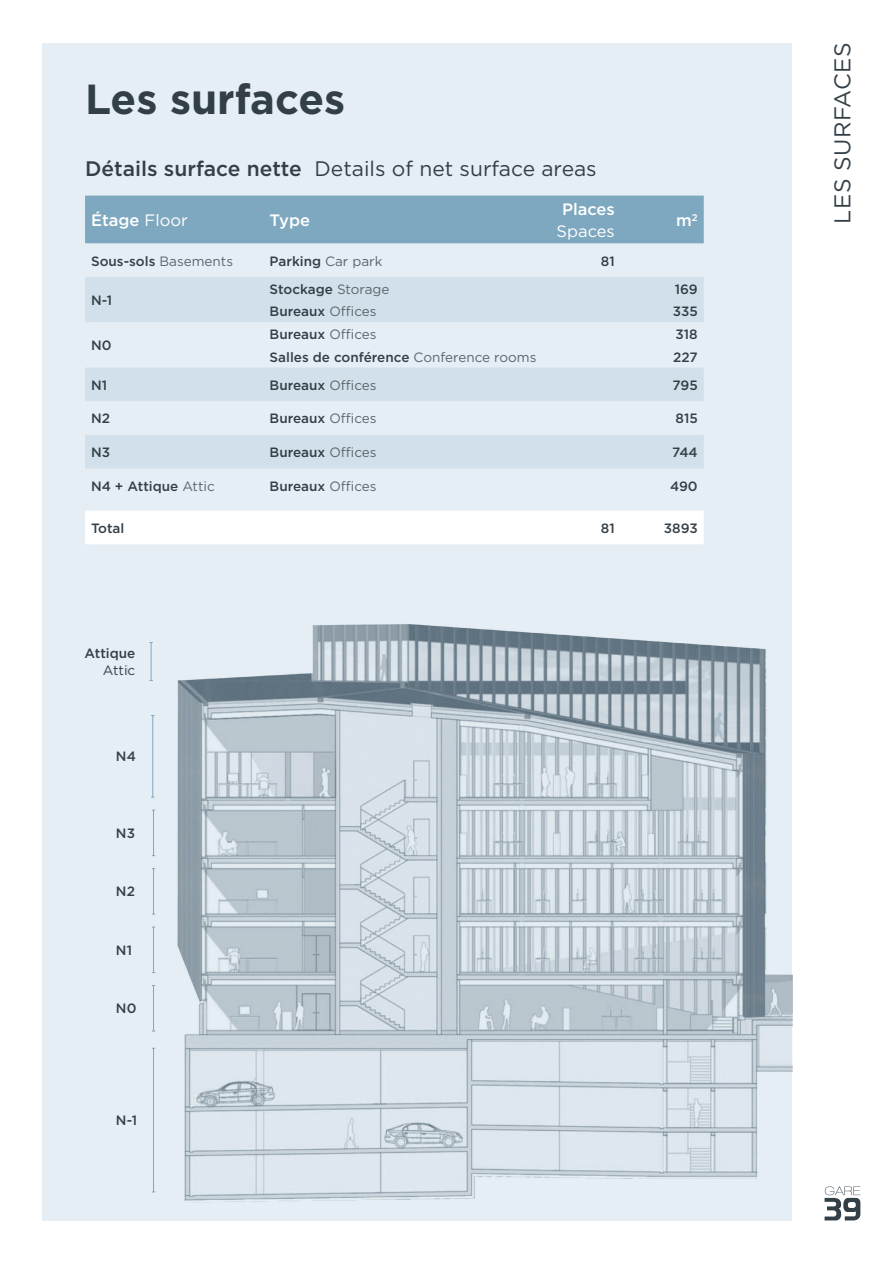
<style>
.page{position:relative;width:893px;height:1263px;background:#fff}
.page>*{position:absolute;margin:0;border:0;box-sizing:border-box;transform-origin:0 0}
.Lead{font:700 42px "Gotham";color:#333f47}
.Titre_bleu{font:22.8px "Gotham";letter-spacing:.02em;color:#333f47}
.Lead-2{font:21px "Gotham";color:#333f47}
.Lead-3{font:500 16.5px/22.5px "Gotham";color:#fff;text-align:center}
.Lead-4{font:500 13.5px "Gotham";color:#333f47}
.Lead-5{font:13.5px "Gotham";color:#333f47}
.s1{font-weight:500}
.s2{font-weight:400}
.s3{font-weight:400;color:#5c656c}
</style>
<div class="page">
<div style="left:43px;top:43px;width:749px;height:1177px;background:#e5eef4"></div>
<div style="left:85px;top:196px;width:619px;height:47px;background:#7ea8c0"></div>
<svg style="left:85px;top:277px;width:619px;height:191px;background:#d9e5ee"></svg>
<svg style="left:85px;top:511px;width:619px;height:33px"></svg>
<img style="left:128px;top:614px;width:664px;height:598px">
<svg style="left:824px;top:1186px;width:36px;height:34px"></svg>
<p class="Lead" style="left:85px;top:72px;width:262px">Les surfaces</p>
<p class="Lead-2" style="left:85px;top:155px;width:513px"><span class="s1">Détails surface nette</span> Details of net surface areas</p>
<p class="Lead-3" style="left:91px;top:209px;width:98px">Étage <span class="s2">Floor</span></p>
<p class="Lead-3" style="left:270px;top:209px;width:42px">Type</p>
<p class="Lead-3" style="left:557px;top:197px;width:60px">Places<br><span class="s2">Spaces</span></p>
<p class="Lead-3" style="left:676px;top:209px;width:23px">m<sup>2</sup></p>
<p class="Lead-4" style="left:91px;top:252px;width:144px">Sous-sols <span class="s3">Basements</span></p>
<p class="Lead-4" style="left:270px;top:252px;width:114px">Parking <span class="s3">Car park</span></p>
<p class="Lead-4" style="left:601px;top:252px;width:15px">81</p>
<p class="Lead-4" style="left:91px;top:291px;width:23px">N-1</p>
<p class="Lead-4" style="left:270px;top:280px;width:121px">Stockage <span class="s3">Storage</span></p>
<p class="Lead-4" style="left:270px;top:303px;width:108px">Bureaux <span class="s3">Offices</span></p>
<p class="Lead-4" style="left:675px;top:280px;width:24px">169</p>
<p class="Lead-4" style="left:673px;top:303px;width:27px">335</p>
<p class="Lead-4" style="left:91px;top:337px;width:22px">N0</p>
<p class="Lead-4" style="left:270px;top:325px;width:108px">Bureaux <span class="s3">Offices</span></p>
<p class="Lead-4" style="left:270px;top:348px;width:268px">Salles de conférence <span class="s3">Conference rooms</span></p>
<p class="Lead-4" style="left:676px;top:325px;width:24px">318</p>
<p class="Lead-4" style="left:673px;top:348px;width:26px">227</p>
<p class="Lead-4" style="left:91px;top:376px;width:18px">N1</p>
<p class="Lead-4" style="left:270px;top:376px;width:108px">Bureaux <span class="s3">Offices</span></p>
<p class="Lead-4" style="left:672px;top:376px;width:27px">795</p>
<p class="Lead-4" style="left:91px;top:410px;width:20px">N2</p>
<p class="Lead-4" style="left:270px;top:410px;width:108px">Bureaux <span class="s3">Offices</span></p>
<p class="Lead-4" style="left:675px;top:410px;width:24px">815</p>
<p class="Lead-4" style="left:91px;top:443px;width:21px">N3</p>
<p class="Lead-4" style="left:270px;top:443px;width:108px">Bureaux <span class="s3">Offices</span></p>
<p class="Lead-4" style="left:672px;top:443px;width:27px">744</p>
<p class="Lead-4" style="left:91px;top:477px;width:125px">N4 + Attique <span class="s3">Attic</span></p>
<p class="Lead-4" style="left:270px;top:477px;width:108px">Bureaux <span class="s3">Offices</span></p>
<p class="Lead-4" style="left:670px;top:477px;width:29px">490</p>
<p class="Lead-4" style="left:91px;top:519px;width:35px">Total</p>
<p class="Lead-4" style="left:601px;top:519px;width:15px">81</p>
<p class="Lead-4" style="left:664px;top:519px;width:35px">3893</p>
<p class="Lead-4" style="left:85px;top:644px;width:52px">Attique</p>
<p class="Lead-5" style="left:103px;top:661px;width:34px">Attic</p>
<p class="Lead-4" style="left:116px;top:747px;width:21px">N4</p>
<p class="Lead-4" style="left:116px;top:824px;width:21px">N3</p>
<p class="Lead-4" style="left:116px;top:882px;width:20px">N2</p>
<p class="Lead-4" style="left:116px;top:941px;width:18px">N1</p>
<p class="Lead-4" style="left:116px;top:999px;width:22px">N0</p>
<p class="Lead-4" style="left:116px;top:1111px;width:23px">N-1</p>
<p class="Titre_bleu" style="left:828px;top:224px;width:183px;rotate:-90deg">LES SURFACES</p>
</div>
